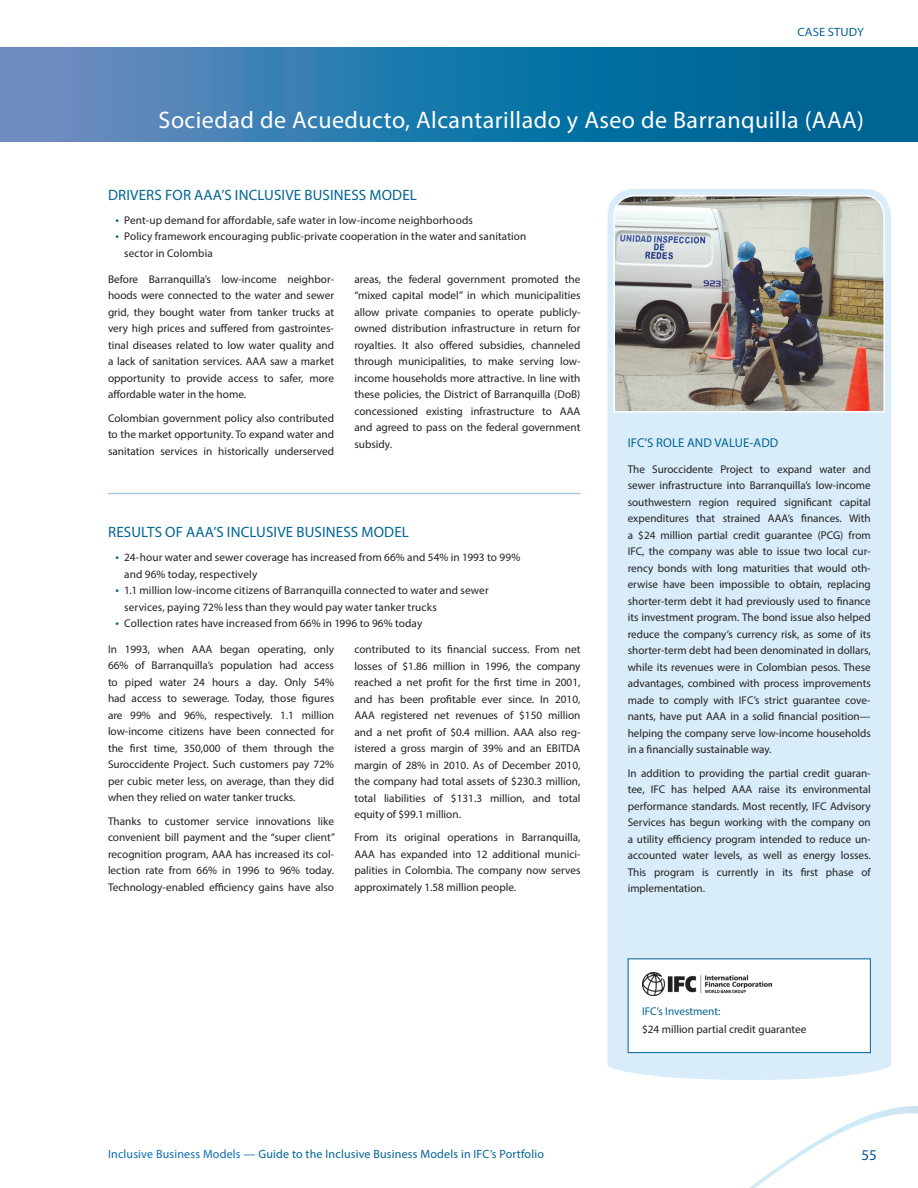
<style>
.page{position:relative;width:918px;height:1188px;background:#fff}
.page>*{position:absolute;margin:0;border:0;box-sizing:border-box;transform-origin:0 0}
.t1{font:24px "Myriad Pro";letter-spacing:.02em;color:#fff}
.t2{font:15px "Myriad Pro";letter-spacing:.01em;color:#006494}
.t3{font:15px "Myriad Pro";color:#005594}
.t4{font:12.75px "Myriad Pro";color:#006494}
.t5{font:12px "Myriad Pro";letter-spacing:.015em;color:#006494}
.t6{font:12px "Myriad Pro";letter-spacing:.015em;color:#006494;scale:1.05 1}
.t7{font:11.25px/16.5px "Myriad Pro";color:#231f20;text-align:justify}
.t8{font:11.25px "Myriad Pro";color:#006494}
.s1{font-size:12.75px;color:#006494}
.s2{color:#0d6cb6}
</style>
<div class="page">
<div style="left:608px;top:189px;width:283px;height:876px;background:#d8edf9"></div>
<svg style="left:607px;top:1065px;width:311px;height:123px"></svg>
<svg style="left:0;top:47px;width:918px;height:95px;background:#2377a9"></svg>
<hr style="left:108px;top:493px;width:472px;height:1px;background:#a8c8de">
<img style="left:613px;top:194px;width:273px;height:219px">
<div style="left:628px;top:959px;width:242px;height:94px;background:#fff"></div>
<img style="left:642px;top:973px;width:130px;height:23px">
<div style="left:628px;top:958px;width:243px;height:95px;border:1px solid #006494"></div>
<p class="t6" style="left:797px;top:25px;width:65px">CASE STUDY</p>
<h1 class="t1" style="left:159px;top:105px;width:707px">Sociedad de Acueducto, Alcantarillado y Aseo de Barranquilla (AAA)</h1>
<h2 class="t2" style="left:108px;top:186px;width:310px">DRIVERS FOR AAA’S INCLUSIVE BUSINESS MODEL</h2>
<p class="t7" style="left:116px;top:212px;width:359px"><span class="s1">•</span> Pent-up demand for affordable, safe water in low-income neighborhoods</p>
<p class="t7" style="left:124px;top:228px;width:404px;text-indent:-9px"><span class="s1">•</span> Policy framework encouraging public-private cooperation in the water and sanitation sector in Colombia</p>
<p class="t7" style="left:108px;top:271px;width:228px">Before Barranquilla’s low-income neighbor&shy;hoods were connected to the water and sewer grid, they bought water from tanker trucks at very high prices and suffered from gastrointes&shy;tinal diseases related to low water quality and a lack of sanitation services. AAA saw a market opportunity to provide access to safer, more affordable water in the home.</p>
<p class="t7" style="left:108px;top:409px;width:228px">Colombian government policy also contributed to the market opportunity. To expand water and sanitation services in historically underserved</p>
<p class="t7" style="left:354px;top:271px;width:228px">areas, the federal government promoted the “mixed capital model” in which municipalities allow private companies to operate publicly&shy;owned distribution infrastructure in return for royalties. It also offered subsidies, channeled through municipalities, to make serving low&shy;income households more attractive. In line with these policies, the District of Barranquilla (DoB) concessioned existing infrastructure to AAA and agreed to pass on the federal government subsidy.</p>
<h2 class="t2" style="left:108px;top:523px;width:302px">RESULTS OF AAA’S INCLUSIVE BUSINESS MODEL</h2>
<p class="t7" style="left:124px;top:549px;width:398px;text-indent:-9px"><span class="s1">•</span> 24-hour water and sewer coverage has increased from 66% and 54% in 1993 to 99% and 96% today, respectively</p>
<p class="t7" style="left:124px;top:582px;width:366px;text-indent:-9px"><span class="s1">•</span> 1.1 million low-income citizens of Barranquilla connected to water and sewer services, paying 72% less than they would pay water tanker trucks</p>
<p class="t7" style="left:116px;top:615px;width:308px"><span class="s1">•</span> Collection rates have increased from 66% in 1996 to 96% today</p>
<p class="t7" style="left:108px;top:641px;width:228px">In 1993, when AAA began operating, only 66% of Barranquilla’s population had access to piped water 24 hours a day. Only 54% had access to sewerage. Today, those figures are 99% and 96%, respectively. 1.1 million low-income citizens have been connected for the first time, 350,000 of them through the Suroccidente Project. Such customers pay 72% per cubic meter less, on average, than they did when they relied on water tanker trucks.</p>
<p class="t7" style="left:108px;top:813px;width:229px">Thanks to customer service innovations like convenient bill payment and the “super client” recognition program, AAA has increased its col&shy;lection rate from 66% in 1996 to 96% today.<br>Technology-enabled efficiency gains have also</p>
<p class="t7" style="left:354px;top:641px;width:228px">contributed to its financial success. From net losses of $1.86 million in 1996, the company reached a net profit for the first time in 2001, and has been profitable ever since. In 2010, AAA registered net revenues of $150 million and a net profit of $0.4 million. AAA also reg&shy;istered a gross margin of 39% and an EBITDA margin of 28% in 2010. As of December 2010, the company had total assets of $230.3 million, total liabilities of $131.3 million, and total equity of $99.1 million.</p>
<p class="t7" style="left:354px;top:829px;width:228px">From its original operations in Barranquilla, AAA has expanded into 12 additional munici&shy;palities in Colombia. The company now serves approximately 1.58 million people.</p>
<p class="t4" style="left:628px;top:435px;width:152px">IFC’S ROLE AND VALUE-ADD</p>
<p class="t7" style="left:628px;top:461px;width:245px">The Suroccidente Project to expand water and sewer infrastructure into Barranquilla’s low-income southwestern region required significant capital expenditures that strained AAA’s finances. With a $24 million partial credit guarantee (PCG) from IFC, the company was able to issue two local cur&shy;rency bonds with long maturities that would oth&shy;erwise have been impossible to obtain, replacing shorter-term debt it had previously used to finance its investment program. The bond issue also helped reduce the company’s currency risk, as some of its shorter-term debt had been denominated in dollars, while its revenues were in Colombian pesos. These advantages, combined with process improvements made to comply with IFC’s strict guarantee cove&shy;nants, have put AAA in a solid financial position— helping the company serve low-income households in a financially sustainable way.</p>
<p class="t7" style="left:628px;top:764px;width:245px">In addition to providing the partial credit guaran&shy;tee, IFC has helped AAA raise its environmental performance standards. Most recently, IFC Advisory Services has begun working with the company on a utility efficiency program intended to reduce un&shy;accounted water levels, as well as energy losses.<br>This program is currently in its first phase of implementation.</p>
<p class="t8" style="left:642px;top:1004px;width:80px">IFC’s Investment:</p>
<p class="t7" style="left:642px;top:1021px;width:166px">$24 million partial credit guarantee</p>
<p class="t5" style="left:108px;top:1147px;width:437px"><span class="s2">Inclusive Business Models —</span> Guide to the Inclusive Business Models in IFC’s Portfolio</p>
<h2 class="t3" style="left:861px;top:1146px;width:17px">55</h2>
</div>
